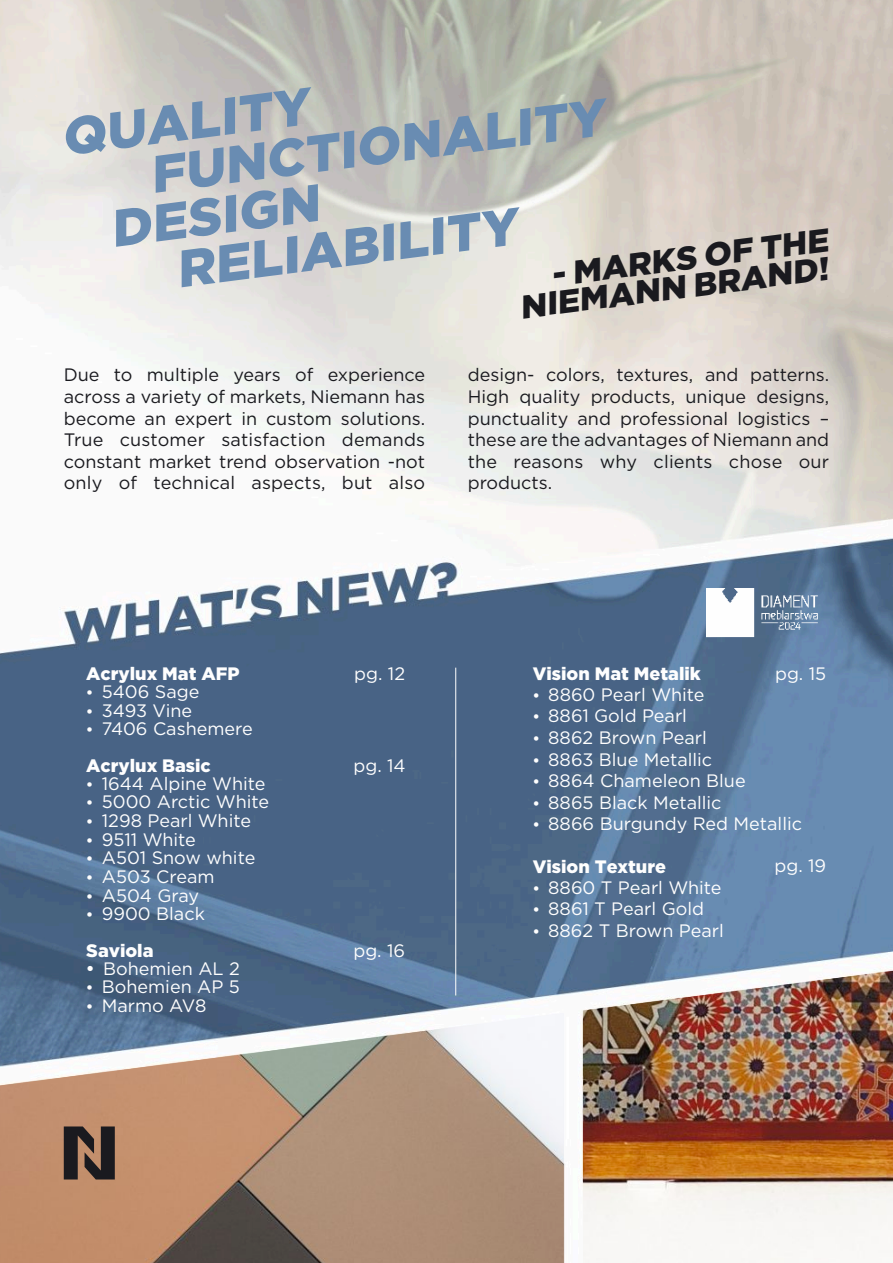
<style>
.page{position:relative;width:893px;height:1263px;background:#fff}
.page>*{position:absolute;margin:0;border:0;box-sizing:border-box;transform-origin:0 0}
.t1{font:900 52.05px "Gotham";color:#698cb2}
.t2{font:900 32.7px/28.2px "Gotham";color:#1a1a1f;text-align:right}
.t3{font:18px/21.6px "Gotham";letter-spacing:.01em;color:#1a1a1f;text-align:justify}
.t4{font:18px/18.6px "Gotham";color:#fefefe}
.t5{font:900 18px "Gotham";color:#fefefe}
</style>
<div class="page">
<img style="left:0;top:0;width:893px;height:1263px">
<img style="left:583px;top:969px;width:310px;height:294px">
<img style="left:0;top:1013px;width:564px;height:250px">
<svg style="left:64px;top:1126px;width:51px;height:53px;background:#4c3c35"></svg>
<hr style="left:455px;top:668px;width:1px;height:327px;background:#fefefe">
<img style="left:706px;top:589px;width:119px;height:49px">
<svg style="left:534px;top:693px;width:4px;height:4px"></svg>
<svg style="left:534px;top:714px;width:4px;height:5px"></svg>
<svg style="left:534px;top:736px;width:4px;height:5px"></svg>
<svg style="left:534px;top:758px;width:4px;height:4px"></svg>
<svg style="left:534px;top:779px;width:4px;height:5px"></svg>
<svg style="left:534px;top:801px;width:4px;height:4px"></svg>
<svg style="left:534px;top:822px;width:4px;height:5px"></svg>
<svg style="left:534px;top:886px;width:4px;height:4px"></svg>
<svg style="left:534px;top:907px;width:4px;height:5px"></svg>
<svg style="left:534px;top:929px;width:4px;height:4px"></svg>
<svg style="left:88px;top:690px;width:4px;height:5px"></svg>
<svg style="left:88px;top:709px;width:4px;height:4px"></svg>
<svg style="left:88px;top:727px;width:4px;height:5px"></svg>
<svg style="left:88px;top:782px;width:4px;height:4px"></svg>
<svg style="left:88px;top:800px;width:4px;height:5px"></svg>
<svg style="left:88px;top:819px;width:4px;height:5px"></svg>
<svg style="left:88px;top:838px;width:4px;height:4px"></svg>
<svg style="left:88px;top:856px;width:4px;height:5px"></svg>
<svg style="left:88px;top:875px;width:4px;height:5px"></svg>
<svg style="left:88px;top:894px;width:4px;height:4px"></svg>
<svg style="left:88px;top:912px;width:4px;height:5px"></svg>
<svg style="left:88px;top:965px;width:5px;height:6px"></svg>
<svg style="left:88px;top:985px;width:4px;height:5px"></svg>
<svg style="left:88px;top:1004px;width:4px;height:4px"></svg>
<h1 class="t1" style="left:59px;top:114px;width:251px;rotate:-7deg">QUALITY</h1>
<h1 class="t1" style="left:147px;top:151px;width:459px;rotate:-7deg">FUNCTIONALITY</h1>
<h1 class="t1" style="left:108px;top:205px;width:211px;rotate:-7deg">DESIGN</h1>
<h1 class="t1" style="left:173px;top:245px;width:345px;rotate:-7deg">RELIABILITY</h1>
<h2 class="t2" style="left:515px;top:266px;width:315px;rotate:-7deg">- MARKS OF THE<br>NIEMANN BRAND!</h2>
<p class="t3" style="left:64px;top:365px;width:363px">Due to multiple years of experience across a variety of markets, Niemann has become an expert in custom solutions.<br>True customer satisfaction demands constant market trend observation -not only of technical aspects, but also</p>
<p class="t3" style="left:468px;top:365px;width:363px">design- colors, textures, and patterns.<br>High quality products, unique designs, punctuality and professional logistics – these are the advantages of Niemann and the reasons why clients chose our products.</p>
<p class="t5" style="left:86px;top:666px;width:155px">Acrylux Mat AFP</p>
<p class="t4" style="left:102px;top:683px;width:152px">5406 Sage<br>3493 Vine<br>7406 Cashemere</p>
<p class="t5" style="left:86px;top:758px;width:126px">Acrylux Basic</p>
<p class="t4" style="left:102px;top:775px;width:169px">1644 Alpine White<br>5000 Arctic White<br>1298 Pearl White<br>9511 White<br>A501 Snow white<br>A503 Cream<br>A504 Gray<br>9900 Black</p>
<p class="t5" style="left:86px;top:943px;width:69px">Saviola</p>
<p class="t4" style="left:102px;top:960px;width:140px;text-align:justify">Bohemien AL 2<br>Bohemien AP 5<br>Marmo AV8</p>
<p class="t5" style="left:533px;top:666px;width:169px">Vision Mat Metalik</p>
<p class="t4" style="left:548px;top:685px;width:255px;line-height:21.6px">8860 Pearl White<br>8861 Gold Pearl<br>8862 Brown Pearl<br>8863 Blue Metallic<br>8864 Chameleon Blue<br>8865 Black Metallic<br>8866 Burgundy Red Metallic</p>
<p class="t5" style="left:533px;top:859px;width:135px">Vision Texture</p>
<p class="t4" style="left:548px;top:877px;width:177px;line-height:21.6px">8860 T Pearl White<br>8861 T Pearl Gold<br>8862 T Brown Pearl</p>
<p class="t4" style="left:354px;top:666px;width:52px">pg. 12</p>
<p class="t4" style="left:775px;top:666px;width:53px">pg. 15</p>
<p class="t4" style="left:353px;top:757px;width:54px">pg. 14</p>
<p class="t4" style="left:774px;top:857px;width:53px">pg. 19</p>
<p class="t4" style="left:353px;top:942px;width:53px">pg. 16</p>
</div>
